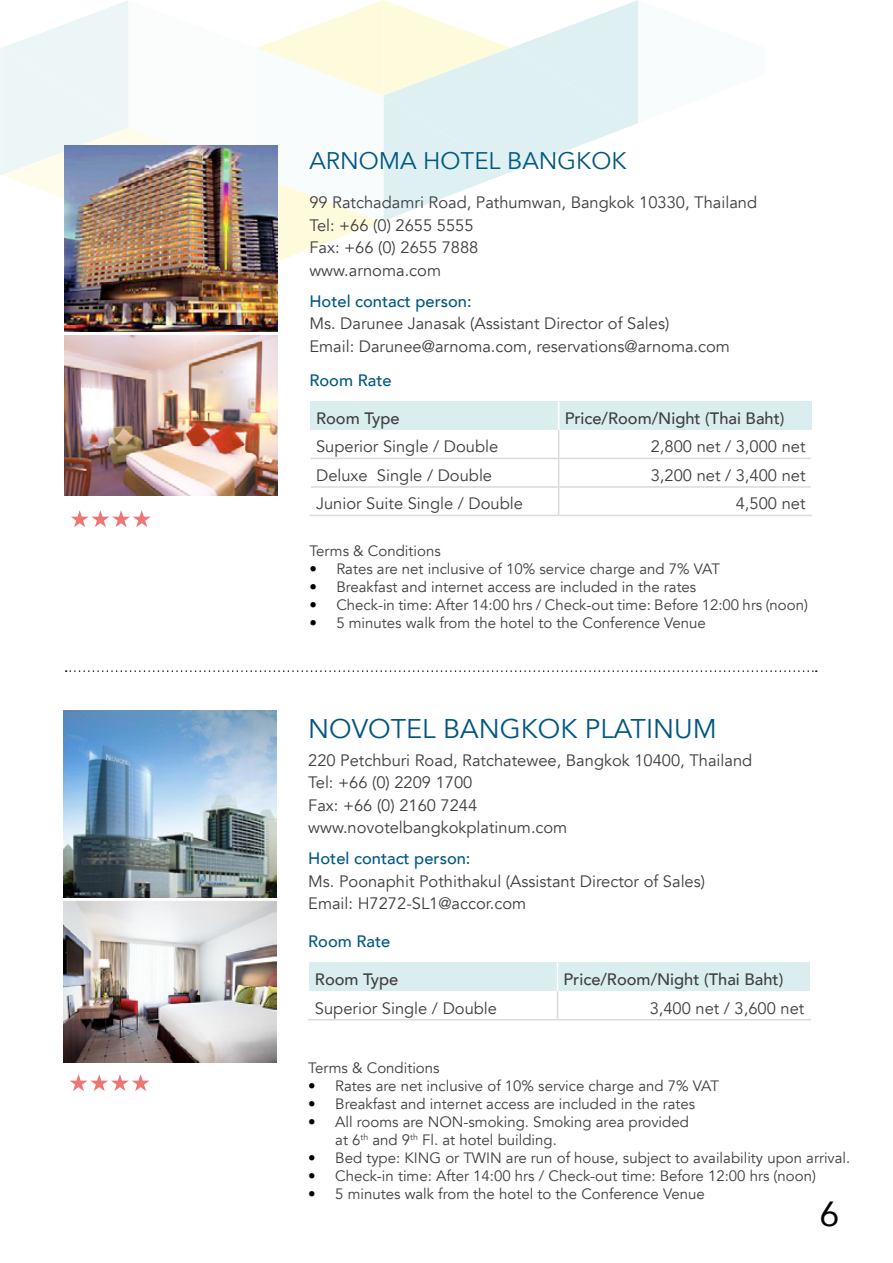
<style>
.page{position:relative;width:893px;height:1263px;background:#fff}
.page>*{position:absolute;margin:0;border:0;box-sizing:border-box;transform-origin:0 0}
.t1{font:34.8px "Avenir";color:#010305}
.t2{font:27px "Avenir";color:#005782}
.t3{font:24px "Avenir";color:#005782}
.t4{font:16.5px/22.5px "Avenir";color:#3e3d40}
.t5{font:500 16.5px "Avenir";color:#3e3d40}
.t6{font:500 16.5px "Avenir";color:#005782}
.t7{font:15px/18px "Avenir";color:#3e3d40}
.s1{color:#000}
</style>
<div class="page">
<svg style="left:0;top:0;width:812px;height:527px"></svg>
<hr style="left:559px;top:458px;width:252px;height:1px;background:#d9dadb">
<hr style="left:559px;top:486px;width:252px;height:2px;background:#d9dadb">
<hr style="left:559px;top:515px;width:253px;height:1px;background:#d9dadb">
<img style="left:65px;top:145px;width:213px;height:186px">
<img style="left:65px;top:336px;width:213px;height:160px">
<svg style="left:66px;top:670px;width:751px;height:2px"></svg>
<div style="left:309px;top:963px;width:248px;height:28px;background:#dbeeef"></div>
<div style="left:557px;top:963px;width:253px;height:28px;background:#dbeeef"></div>
<hr style="left:308px;top:1019px;width:249px;height:1px;background:#d9dadb">
<svg style="left:557px;top:963px;width:1px;height:56px"></svg>
<hr style="left:557px;top:1019px;width:254px;height:1px;background:#d9dadb">
<svg style="left:70px;top:1074px;width:80px;height:17px"></svg>
<img style="left:64px;top:711px;width:212px;height:186px">
<img style="left:64px;top:901px;width:212px;height:161px">
<h3 class="t3" style="left:309px;top:146px;width:166px">Arnoma Hotel</h3>
<h3 class="t3" style="left:507px;top:146px;width:117px">Bangkok</h3>
<p class="t4" style="left:309px;top:192px;width:449px">99 Ratchadamri Road, Pathumwan, Bangkok 10330, Thailand<br>Tel: +66 (0) 2655 5555<br>Fax: +66 (0) 2655 7888<br>www.arnoma.com</p>
<p class="t6" style="left:309px;top:287px;width:164px">Hotel contact person:</p>
<p class="t4" style="left:309px;top:313px;width:422px">Ms. Darunee Janasak (Assistant Director of Sales)<br>Email: Darunee@arnoma.com, reservations@arnoma.com</p>
<p class="t6" style="left:309px;top:366px;width:84px">Room Rate</p>
<p class="t5" style="left:316px;top:404px;width:85px">Room Type</p>
<p class="t5" style="left:565px;top:404px;width:221px">Price/Room/Night (Thai Baht)</p>
<p class="t4" style="left:316px;top:436px;width:184px">Superior Single / Double</p>
<p class="t4" style="left:651px;top:436px;width:156px">2,800 net / 3,000 net</p>
<p class="t4" style="left:316px;top:464px;width:178px">Deluxe Single / Double</p>
<p class="t4" style="left:651px;top:464px;width:156px">3,200 net / 3,400 net</p>
<p class="t4" style="left:316px;top:493px;width:208px">Junior Suite Single / Double</p>
<p class="t4" style="left:736px;top:493px;width:71px">4,500 net</p>
<p class="t7" style="left:309px;top:543px;width:133px">Terms &amp; Conditions</p>
<p class="t7" style="left:309px;top:561px;width:412px"><span class="s1">•</span> Rates are net inclusive of 10% service charge and 7% VAT</p>
<p class="t7" style="left:309px;top:579px;width:388px"><span class="s1">•</span> Breakfast and internet access are included in the rates</p>
<p class="t7" style="left:309px;top:597px;width:500px"><span class="s1">•</span> Check-in time: After 14:00 hrs / Check-out time: Before 12:00 hrs (noon)</p>
<p class="t7" style="left:309px;top:615px;width:398px"><span class="s1">•</span> 5 minutes walk from the hotel to the Conference Venue</p>
<h2 class="t2" style="left:308px;top:712px;width:99px">Novotel</h2>
<h2 class="t2" style="left:443px;top:712px;width:170px">Bangkok Plati</h2>
<h2 class="t2" style="left:653px;top:712px;width:41px">num</h2>
<p class="t4" style="left:308px;top:749px;width:446px">220 Petchburi Road, Ratchatewee, Bangkok 10400, Thailand Tel: +66 (0) 2209 1700<br>Fax: +66 (0) 2160 7244<br>www.novotelbangkokplatinum.com</p>
<p class="t6" style="left:308px;top:844px;width:164px">Hotel contact person:</p>
<p class="t4" style="left:308px;top:870px;width:398px">Ms. Poonaphit Pothithakul (Assistant Director of Sales)<br>Email: H7272-SL1@accor.com</p>
<p class="t6" style="left:308px;top:927px;width:84px">Room Rate</p>
<p class="t5" style="left:315px;top:965px;width:85px">Room Type</p>
<p class="t5" style="left:563px;top:965px;width:221px">Price/Room/Night (Thai Baht)</p>
<p class="t4" style="left:315px;top:997px;width:184px">Superior Single / Double</p>
<p class="t4" style="left:650px;top:997px;width:156px">3,400 net / 3,600 net</p>
<p class="t7" style="left:308px;top:1059px;width:133px">Terms &amp; Conditions</p>
<p class="t7" style="left:308px;top:1077px;width:412px"><span class="s1">•</span> Rates are net inclusive of 10% service charge and 7% VAT</p>
<p class="t7" style="left:308px;top:1095px;width:388px"><span class="s1">•</span> Breakfast and internet access are included in the rates</p>
<p class="t7" style="left:308px;top:1113px;width:132px"><span class="s1">•</span> All rooms are NON</p>
<p class="t7" style="left:335px;top:1113px;width:355px;text-indent:128px">-smoking. Smoking area provided at 6<sup>th</sup> and 9<sup>th</sup> Fl. at hotel building.</p>
<p class="t7" style="left:308px;top:1149px;width:544px"><span class="s1">•</span> Bed type: KIN G or TWIN are run of house, subject to availability upon arrival.</p>
<p class="t7" style="left:308px;top:1167px;width:509px"><span class="s1">•</span> Check-in time: After 14:00 hrs / Check-out time: Before 12:00 hrs (noon)</p>
<p class="t7" style="left:308px;top:1185px;width:398px"><span class="s1">•</span> 5 minutes walk from the hotel to the Conference Venue</p>
<h1 class="t1" style="left:820px;top:1185px;width:21px">6</h1>
</div>
